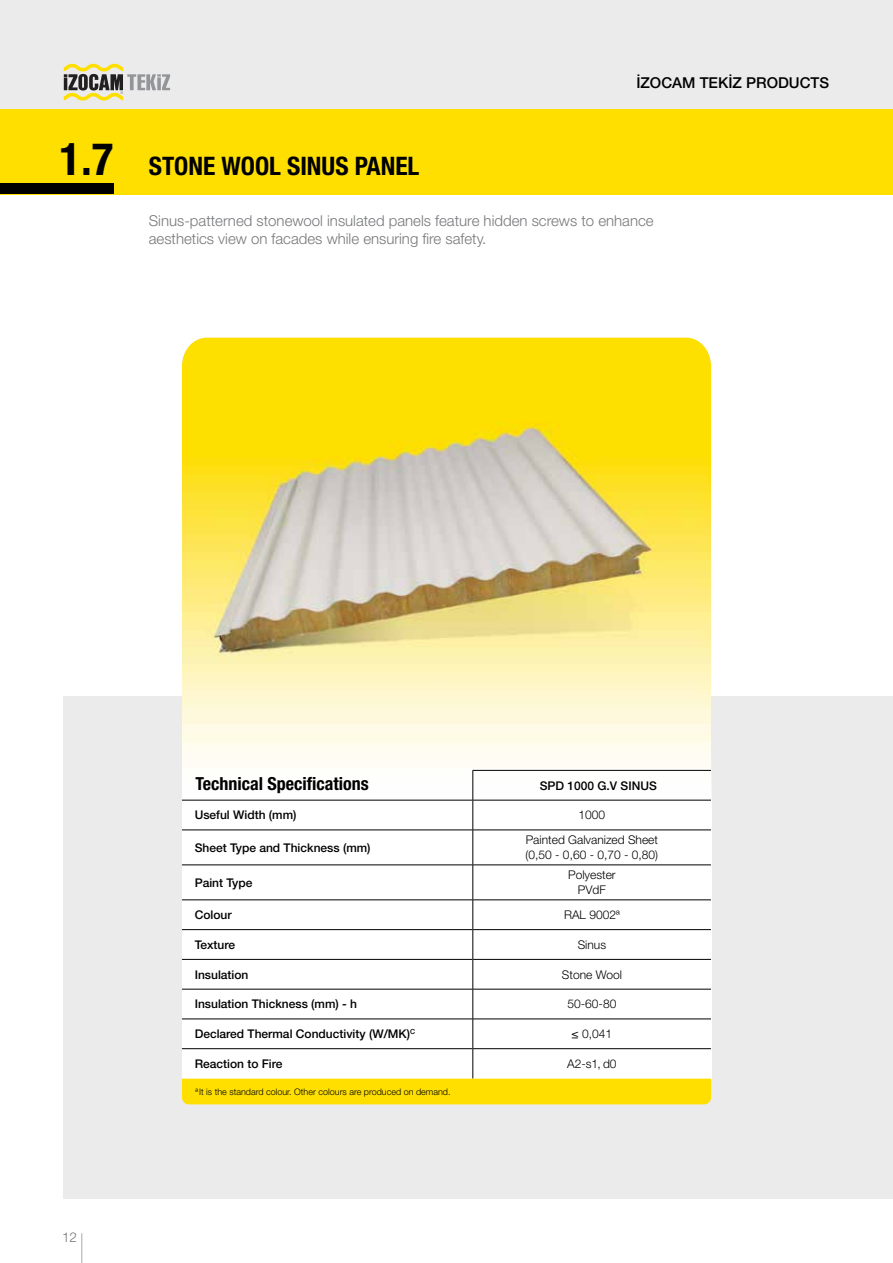
<style>
.page{position:relative;width:893px;height:1263px;background:#fff}
.page>*{position:absolute;margin:0;border:0;box-sizing:border-box;transform-origin:0 0}
.t1{font:700 condensed 25.5px "Helvetica Neue LT Pro";color:#000}
.t2{font:700 condensed 18px "Helvetica Neue LT Pro";color:#000}
.t3{font:300 15px/18px "Helvetica Neue LT Pro";color:#77787b}
.t4{font:500 15px "Helvetica Neue LT Pro";color:#000}
.t5{font:300 13.5px "Helvetica Neue LT Pro";color:#77787b}
.t6{font:500 12px "Helvetica Neue LT Pro";color:#000}
.t7{font:300 12px/14.4px "Helvetica Neue LT Pro";color:#000}
.t8{font:300 9px "Helvetica Neue LT Pro";color:#000}
.s1{font-size:45px}
</style>
<div class="page">
<hr style="left:81px;top:1233px;width:1px;height:30px;background:#a7a9ac">
<div style="left:0;top:0;width:893px;height:191px;background:#ebebec"></div>
<div style="left:0;top:109px;width:893px;height:85px;background:#fedf00"></div>
<div style="left:0;top:184px;width:114px;height:10px;background:#000"></div>
<div style="left:64px;top:697px;width:829px;height:502px;background:#ebebec"></div>
<svg style="left:64px;top:64px;width:106px;height:37px"></svg>
<img style="left:182px;top:338px;width:529px;height:346px">
<div style="left:182px;top:684px;width:529px;height:116px;background:linear-gradient(to bottom,#fef6cc,#feffff)"></div>
<div style="left:182px;top:800px;width:529px;height:279px;background:#fff"></div>
<hr style="left:473px;top:959px;width:238px;height:1px;background:#000">
<hr style="left:473px;top:1048px;width:238px;height:1px;background:#000">
<hr style="left:182px;top:800px;width:290px;height:1px;background:#000">
<hr style="left:182px;top:830px;width:290px;height:1px;background:#000">
<hr style="left:182px;top:865px;width:290px;height:1px;background:#000">
<hr style="left:182px;top:899px;width:290px;height:1px;background:#000">
<hr style="left:182px;top:929px;width:290px;height:1px;background:#000">
<hr style="left:182px;top:959px;width:290px;height:1px;background:#000">
<hr style="left:182px;top:989px;width:290px;height:1px;background:#000">
<hr style="left:182px;top:1019px;width:290px;height:1px;background:#000">
<hr style="left:182px;top:1048px;width:290px;height:1px;background:#000">
<hr style="left:473px;top:800px;width:238px;height:1px;background:#000">
<hr style="left:473px;top:830px;width:238px;height:1px;background:#000">
<hr style="left:473px;top:865px;width:238px;height:1px;background:#000">
<hr style="left:473px;top:899px;width:238px;height:1px;background:#000">
<hr style="left:473px;top:929px;width:238px;height:1px;background:#000">
<hr style="left:473px;top:989px;width:238px;height:1px;background:#000">
<hr style="left:473px;top:1019px;width:238px;height:1px;background:#000">
<hr style="left:472px;top:800px;width:1px;height:30px;background:#000">
<hr style="left:472px;top:830px;width:1px;height:35px;background:#000">
<hr style="left:472px;top:865px;width:1px;height:35px;background:#000">
<hr style="left:472px;top:900px;width:1px;height:30px;background:#000">
<svg style="left:472px;top:930px;width:1px;height:29px"></svg>
<hr style="left:472px;top:959px;width:1px;height:30px;background:#000">
<hr style="left:472px;top:989px;width:1px;height:30px;background:#000">
<hr style="left:472px;top:1019px;width:1px;height:30px;background:#000">
<svg style="left:182px;top:1049px;width:529px;height:55px"></svg>
<svg style="left:472px;top:771px;width:1px;height:29px"></svg>
<hr style="left:472px;top:770px;width:239px;height:1px;background:#000">
<h1 class="t1" style="left:60px;top:151px;width:361px"><span class="s1">1.7</span> STONE WOOL SINUS PANEL</h1>
<p class="t4" style="left:636px;top:73px;width:194px">İZOCAM TEKİZ PRODUCTS</p>
<p class="t3" style="left:149px;top:211px;width:506px">Sinus-patterned stonewool insulated panels feature hidden screws to enhance aesthetics view on facades while ensuring fire safety.</p>
<h2 class="t2" style="left:196px;top:772px;width:175px">Technical Specifications</h2>
<p class="t6" style="left:540px;top:778px;width:119px">SPD 1000 G.V SINUS</p>
<p class="t6" style="left:195px;top:808px;width:103px">Useful Width (mm)</p>
<p class="t7" style="left:578px;top:807px;width:28px">1000</p>
<p class="t6" style="left:195px;top:840px;width:177px">Sheet Type and Thickness (mm)</p>
<p class="t7" style="left:526px;top:833px;width:134px">Painted Galvanized Sheet (0,50 - 0,60 - 0,70 - 0,80)</p>
<p class="t6" style="left:195px;top:875px;width:59px">Paint Type</p>
<p class="t7" style="left:568px;top:868px;width:49px;text-align:center">Polyester<br>PVdF</p>
<p class="t6" style="left:195px;top:907px;width:38px">Colour</p>
<p class="t7" style="left:564px;top:907px;width:57px">RAL 9002ª</p>
<p class="t6" style="left:195px;top:937px;width:42px">Texture</p>
<p class="t7" style="left:578px;top:937px;width:30px">Sinus</p>
<p class="t6" style="left:195px;top:967px;width:55px">Insulation</p>
<p class="t7" style="left:562px;top:967px;width:62px">Stone Wool</p>
<p class="t6" style="left:195px;top:997px;width:164px">Insulation Thickness (mm) - h</p>
<p class="t7" style="left:567px;top:996px;width:50px">50-60-80</p>
<p class="t6" style="left:195px;top:1027px;width:222px">Declared Thermal Conductivity (W/MK)<sup>C</sup></p>
<p class="t7" style="left:572px;top:1026px;width:42px">≤ 0,041</p>
<p class="t6" style="left:195px;top:1056px;width:89px">Reaction to Fire</p>
<p class="t7" style="left:567px;top:1056px;width:51px">A2-s1, d0</p>
<p class="t5" style="left:62px;top:1229px;width:17px">12</p>
<p class="t8" style="left:196px;top:1086px;width:256px">ªIt is the standard colour. Other colours are produced on demand.</p>
</div>
